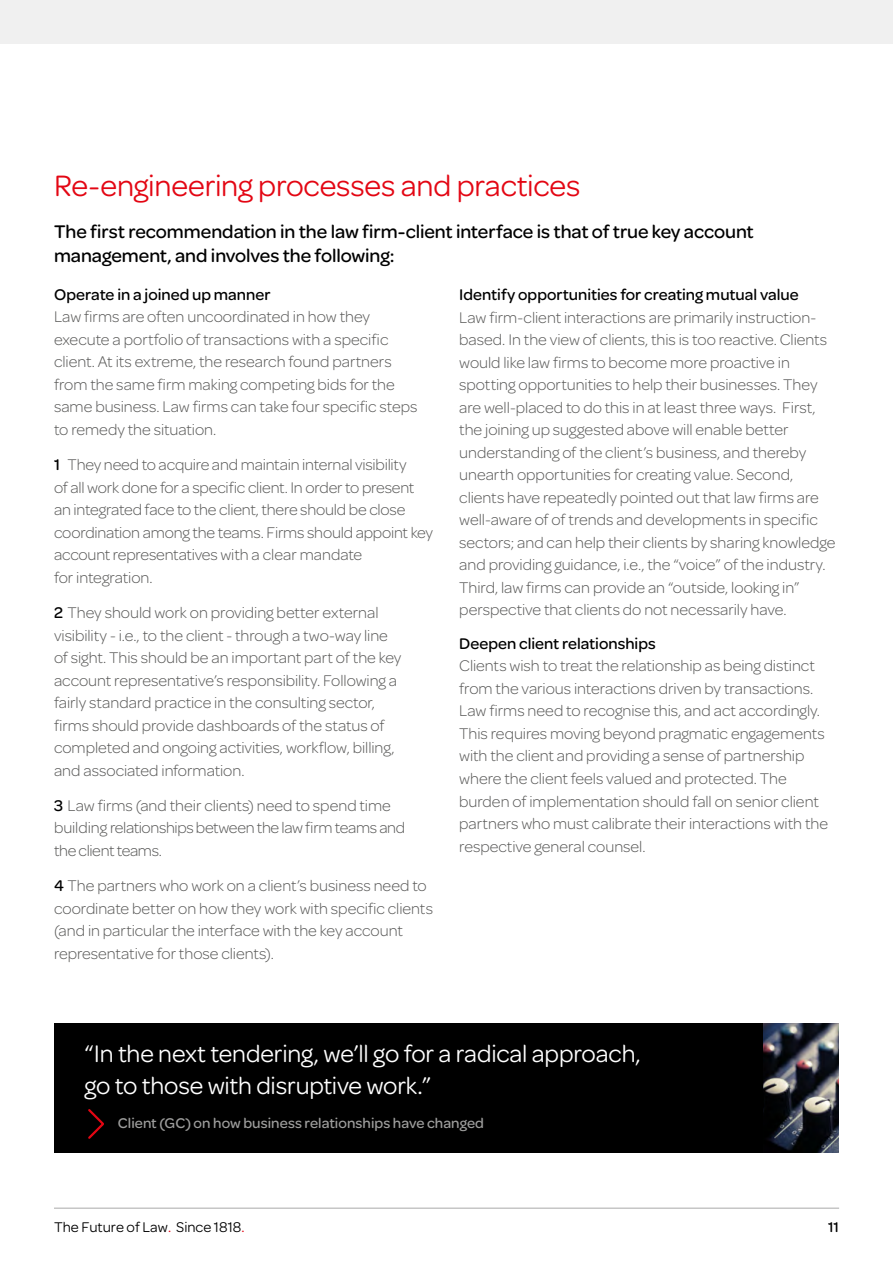
<style>
.page{position:relative;width:893px;height:1263px;background:#fff}
.page>*{position:absolute;margin:0;border:0;box-sizing:border-box;transform-origin:0 0}
.t1{font:31.5px "Omnes";letter-spacing:-.005em;color:#e30613}
.t2{font:25.5px/31.5px "Omnes";letter-spacing:-.01em;color:#fff}
.t3{font:500 19.5px/24px "Omnes";letter-spacing:-.005em;color:#000}
.t4{font:300 16.5px/22.5px "Omnes";color:#575756}
.t5{font:500 16.5px "Omnes";color:#000}
.t6{font:500 15px "Omnes";letter-spacing:.005em;color:#9d9d9c}
.t7{font:15px "Omnes";color:#000}
.t8{font:500 15px "Omnes";color:#000}
.s1{font-weight:500;color:#000}
.s2{color:#e30613}
</style>
<div class="page">
<hr style="left:54px;top:1207px;width:785px;height:2px;background:#c6c6c6">
<div style="left:0;top:0;width:893px;height:44px;background:#f0f0f0"></div>
<div style="left:54px;top:1023px;width:709px;height:129px;background:#000"></div>
<svg style="left:88px;top:1109px;width:16px;height:30px"></svg>
<img style="left:763px;top:1023px;width:76px;height:129px">
<h1 class="t1" style="left:54px;top:168px;width:528px">Re-engineering processes and practices</h1>
<p class="t3" style="left:54px;top:219px;width:701px">The first recommendation in the law firm-client interface is that of true key account management, and involves the following:</p>
<p class="t5" style="left:54px;top:285px;width:218px">Operate in a joined up manner</p>
<p class="t4" style="left:54px;top:306px;width:365px">Law firms are often uncoordinated in how they execute a portfolio of transactions with a specific client. At its extreme, the research found partners from the same firm making competing bids for the same business. Law firms can take four specific steps to remedy the situation.</p>
<p class="t4" style="left:54px;top:453px;width:381px"><span class="s1">1</span> They need to acquire and maintain internal visibility<br>of all work done for a specific client. In order to present an integrated face to the client, there should be close coordination among the teams. Firms should appoint key account representatives with a clear mandate<br>for integration.</p>
<p class="t4" style="left:54px;top:601px;width:349px"><span class="s1">2</span> They should work on providing better external visibility - i.e., to the client - through a two-way line of sight. This should be an important part of the key account representative’s responsibility. Following a fairly standard practice in the consulting sector, firms should provide dashboards of the status of completed and ongoing activities, workflow, billing, and associated information.</p>
<p class="t4" style="left:54px;top:794px;width:353px"><span class="s1">3</span> Law firms (and their clients) need to spend time building relationships between the law firm teams and the client teams.</p>
<p class="t4" style="left:54px;top:874px;width:380px"><span class="s1">4</span> The partners who work on a client’s business need to coordinate better on how they work with specific clients (and in particular the interface with the key account representative for those clients).</p>
<p class="t5" style="left:459px;top:285px;width:341px">Identify opportunities for creating mutual value</p>
<p class="t4" style="left:459px;top:306px;width:378px">Law firm-client interactions are primarily instruction&shy;based. In the view of clients, this is too reactive. Clients would like law firms to become more proactive in spotting opportunities to help their businesses. They are well-placed to do this in at least three ways. First, the joining up suggested above will enable better understanding of the client’s business, and thereby unearth opportunities for creating value. Second, clients have repeatedly pointed out that law firms are well-aware of of trends and developments in specific sectors; and can help their clients by sharing knowledge and providing guidance, i.e., the “voice” of the industry.<br>Third, law firms can provide an “outside, looking in” perspective that clients do not necessarily have.</p>
<p class="t5" style="left:459px;top:634px;width:198px">Deepen client relationships</p>
<p class="t4" style="left:459px;top:655px;width:370px">Clients wish to treat the relationship as being distinct from the various interactions driven by transactions.<br>Law firms need to recognise this, and act accordingly.<br>This requires moving beyond pragmatic engagements with the client and providing a sense of partnership where the client feels valued and protected. The burden of implementation should fall on senior client partners who must calibrate their interactions with the respective general counsel.</p>
<h2 class="t2" style="left:84px;top:1038px;width:558px">“In the next tendering, we’ll go for a radical approach, go to those with disruptive work.”</h2>
<p class="t6" style="left:118px;top:1114px;width:368px">Client (GC) on how business relationships have changed</p>
<p class="t7" style="left:54px;top:1219px;width:192px">The Future of Law<span class="s2">.</span> Since 1818<span class="s2">.</span></p>
<p class="t8" style="left:828px;top:1219px;width:12px">11</p>
</div>
